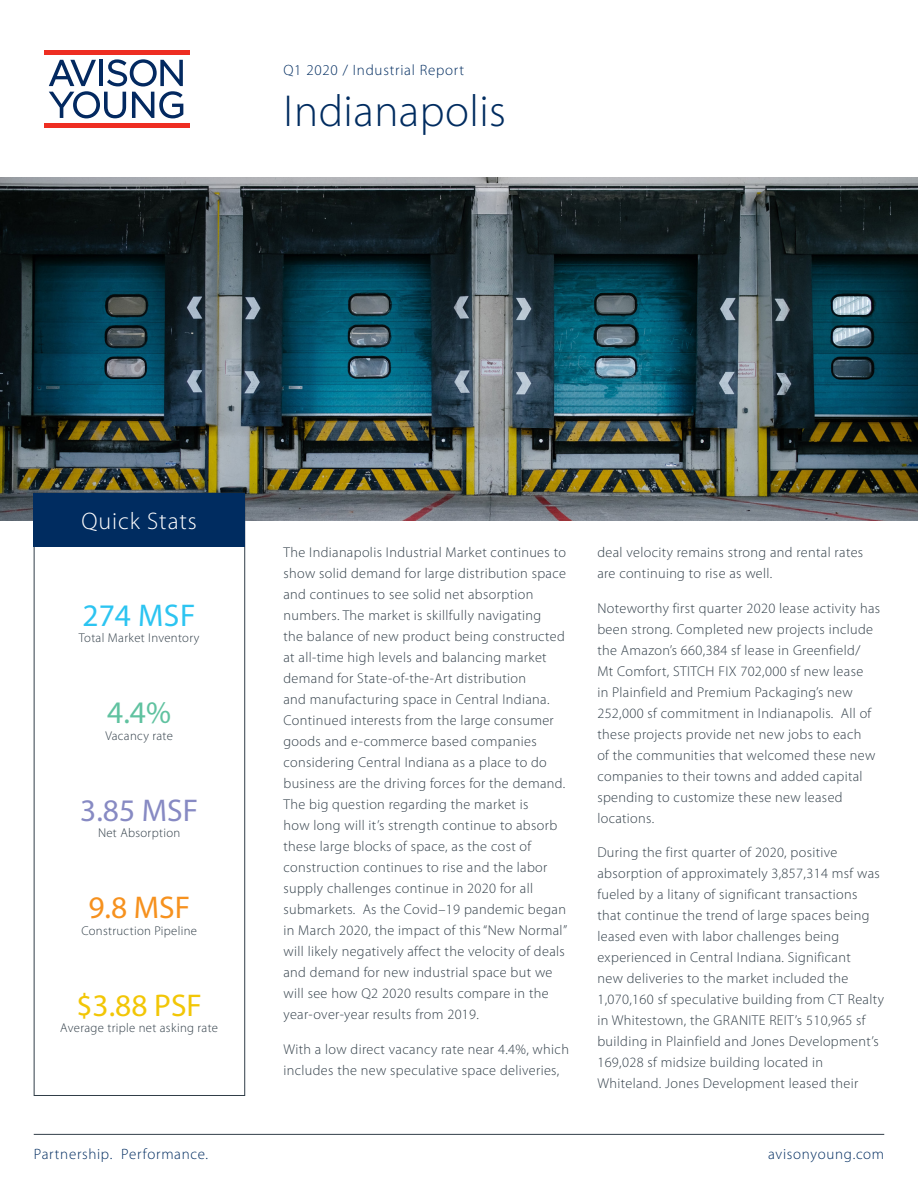
<style>
.page{position:relative;width:918px;height:1188px;background:#fff}
.page>*{position:absolute;margin:0;border:0;box-sizing:border-box;transform-origin:0 0}
.Title_36pt{font:300 45px "Myriad Pro";letter-spacing:.01em;color:#002c60}
.Dk_Blue_24pt_Cente{font:31.5px "Myriad Pro";color:#f2c606}
.Blue_24pt_Center{font:31.5px "Myriad Pro";color:#878ac3}
.Orange_24pt_Center{font:31.5px "Myriad Pro";letter-spacing:.01em;color:#2cc4f1}
.Dk_Blue_24pt_Cente-2{font:31.5px "Myriad Pro";color:#f6911e}
.Red_24pt_Center{font:31.5px "Myriad Pro";color:#60c2a0}
._16pt_Center_White{font:300 24px "Myriad Pro";letter-spacing:.04em;color:#fff}
.Title_36pt-2{font:300 15px "Myriad Pro";letter-spacing:.05em;color:#002c60}
.Body_10pt{font:300 14.25px/21px "Myriad Pro";letter-spacing:.025em;color:#313e48}
._8pt_Center{font:300 12.75px "Myriad Pro";letter-spacing:.025em;color:#313e48}
</style>
<div class="page">
<hr style="left:34px;top:1134px;width:850px;height:1px;background:#313e48">
<hr style="left:44px;top:50px;width:146px;height:4px;background:#ee2e22">
<hr style="left:44px;top:124px;width:146px;height:4px;background:#ee2e22">
<svg style="left:49px;top:59px;width:134px;height:59px"></svg>
<img style="left:0;top:178px;width:918px;height:342px">
<div style="left:34px;top:493px;width:211px;height:603px;border:1px solid #313e48"></div>
<div style="left:34px;top:493px;width:211px;height:54px;background:#002c60"></div>
<p class="Title_36pt-2" style="left:284px;top:61px;width:182px">Q1 2020 / Industrial Report</p>
<p class="Title_36pt" style="left:284px;top:84px;width:224px">Indianapolis</p>
<p class="_16pt_Center_White" style="left:81px;top:506px;width:117px">Quick Stats</p>
<p class="Orange_24pt_Center" style="left:83px;top:596px;width:114px">274 MSF</p>
<p class="_8pt_Center" style="left:79px;top:630px;width:122px">Total Market Inventory</p>
<p class="Red_24pt_Center" style="left:107px;top:693px;width:65px">4.4%</p>
<p class="_8pt_Center" style="left:105px;top:728px;width:69px">Vacancy rate</p>
<p class="Blue_24pt_Center" style="left:80px;top:791px;width:119px">3.85 MSF</p>
<p class="_8pt_Center" style="left:98px;top:825px;width:84px">Net Absorption</p>
<p class="Dk_Blue_24pt_Cente-2" style="left:88px;top:888px;width:103px">9.8 MSF</p>
<p class="_8pt_Center" style="left:81px;top:923px;width:117px">Construction Pipeline</p>
<p class="Dk_Blue_24pt_Cente" style="left:76px;top:986px;width:127px">$3.88 PSF</p>
<p class="_8pt_Center" style="left:60px;top:1020px;width:159px">Average triple net asking rate</p>
<p class="Body_10pt" style="left:284px;top:542px;width:285px">The Indianapolis Industrial Market continues to show solid demand for large distribution space and continues to see solid net absorption numbers. The market is skillfully navigating<br>the balance of new product being constructed at all-time high levels and balancing market demand for State-of-the-Art distribution<br>and manufacturing space in Central Indiana.<br>Continued interests from the large consumer goods and e-commerce based companies considering Central Indiana as a place to do business are the driving forces for the demand.<br>The big question regarding the market is<br>how long will it’s strength continue to absorb these large blocks of space, as the cost of construction continues to rise and the labor supply challenges continue in 2020 for all submarkets. As the Covid–19 pandemic began in March 2020, the impact of this “New Normal” will likely negatively affect the velocity of deals and demand for new industrial space but we will see how Q2 2020 results compare in the year-over-year results from 2019.</p>
<p class="Body_10pt" style="left:284px;top:1039px;width:287px">With a low direct vacancy rate near 4.4%, which includes the new speculative space deliveries,</p>
<p class="Body_10pt" style="left:597px;top:542px;width:267px">deal velocity remains strong and rental rates are continuing to rise as well.</p>
<p class="Body_10pt" style="left:597px;top:598px;width:284px">Noteworthy first quarter 2020 lease activity has been strong. Completed new projects include the Amazon’s 660,384 sf lease in Greenfield/<br>Mt Comfort, STITCH FIX 702,000 sf new lease<br>in Plainfield and Premium Packaging’s new 252,000 sf commitment in Indianapolis. All of these projects provide net new jobs to each<br>of the communities that welcomed these new companies to their towns and added capital spending to customize these new leased locations.</p>
<p class="Body_10pt" style="left:597px;top:842px;width:288px">During the first quarter of 2020, positive absorption of approximately 3,857,314 msf was fueled by a litany of significant transactions that continue the trend of large spaces being leased even with labor challenges being experienced in Central Indiana. Significant<br>new deliveries to the market included the 1,070,160 sf speculative building from CT Realty in Whitestown, the GRANITE REIT’s 510,965 sf building in Plainfield and Jones Development’s 169,028 sf midsize building located in Whiteland. Jones Development leased their</p>
<p class="Title_36pt-2" style="left:34px;top:1145px;width:176px">Partnership. Performance.</p>
<p class="Title_36pt-2" style="left:768px;top:1145px;width:117px">avisonyoung.com</p>
</div>
